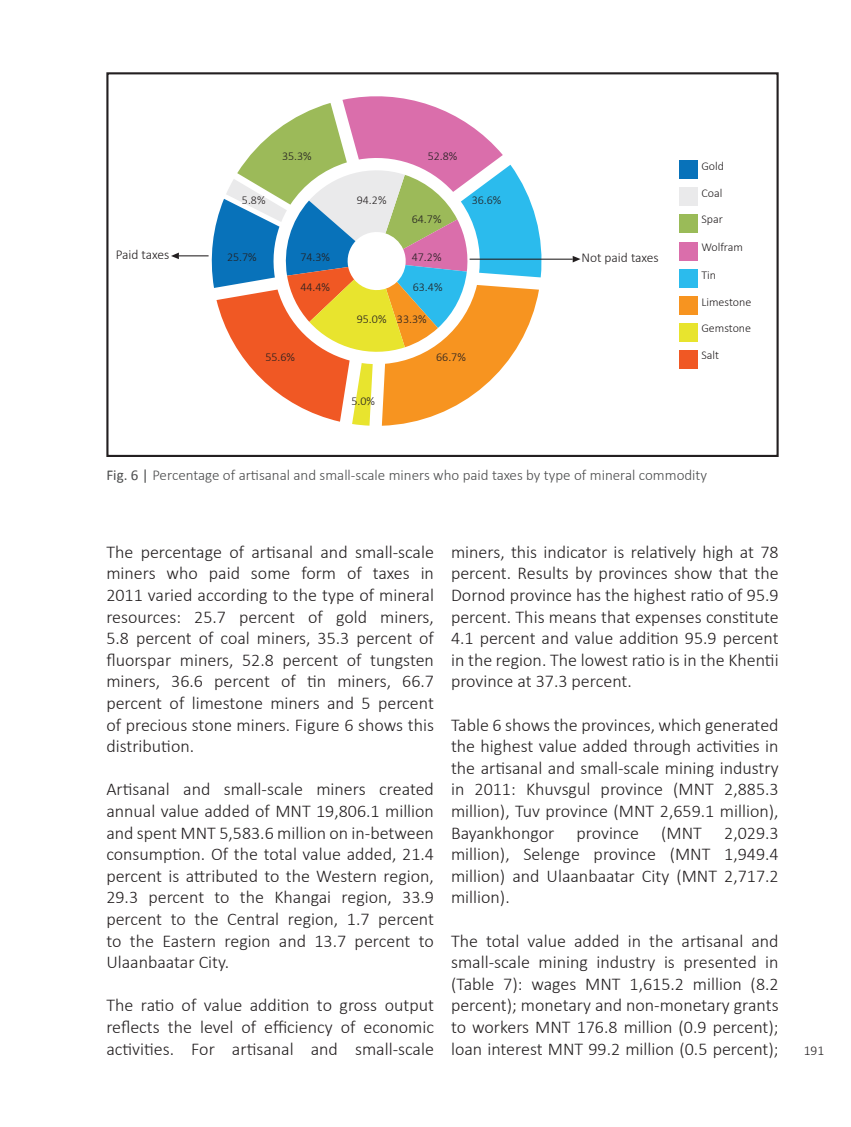
<style>
.page{position:relative;width:851px;height:1127px;background:#fff}
.page>*{position:absolute;margin:0;border:0;box-sizing:border-box;transform-origin:0 0}
.t1{font:300 18px/21.6px "Calibri";color:#231f20;text-align:justify}
.t2{font:300 15px "Calibri";color:#4b4c4d}
.t3{font:300 13.5px "Calibri";color:#231f20}
.t4{font:300 12px "Calibri";color:#231f20}
.s1{font-weight:400}
</style>
<div class="page">
<div style="left:678px;top:214px;width:19px;height:19px;background:#9abb58"></div>
<div style="left:678px;top:187px;width:19px;height:19px;background:#eaeaeb"></div>
<div style="left:678px;top:161px;width:19px;height:18px;background:#0872ba"></div>
<div style="left:678px;top:242px;width:19px;height:18px;background:#da6eab"></div>
<div style="left:678px;top:323px;width:19px;height:19px;background:#e8e42e"></div>
<div style="left:678px;top:350px;width:19px;height:19px;background:#f05824"></div>
<div style="left:678px;top:296px;width:19px;height:19px;background:#f79420"></div>
<div style="left:678px;top:270px;width:19px;height:18px;background:#2bbbed"></div>
<svg style="left:171px;top:96px;width:373px;height:330px"></svg>
<svg style="left:572px;top:256px;width:8px;height:6px"></svg>
<hr style="left:469px;top:259px;width:103px;height:1px;background:#231f20">
<div style="left:106px;top:72px;width:672px;height:385px;border:2px solid #231f20"></div>
<p class="t4" style="left:282px;top:149px;width:31px">35.3%</p>
<p class="t4" style="left:427px;top:149px;width:31px">52.8%</p>
<p class="t4" style="left:242px;top:192px;width:25px">5.8%</p>
<p class="t4" style="left:357px;top:192px;width:31px">94.2%</p>
<p class="t4" style="left:412px;top:212px;width:31px">64.7%</p>
<p class="t4" style="left:471px;top:192px;width:31px">36.6%</p>
<p class="t3" style="left:116px;top:246px;width:55px">Paid taxes</p>
<p class="t3" style="left:581px;top:250px;width:79px">Not paid taxes</p>
<p class="t4" style="left:227px;top:250px;width:31px">25.7%</p>
<p class="t4" style="left:300px;top:250px;width:31px">74.3%</p>
<p class="t4" style="left:412px;top:250px;width:31px">47.2%</p>
<p class="t4" style="left:300px;top:279px;width:31px">44.4%</p>
<p class="t4" style="left:413px;top:279px;width:31px">63.4%</p>
<p class="t4" style="left:265px;top:350px;width:31px">55.6%</p>
<p class="t4" style="left:357px;top:312px;width:71px">95.0% 33.3%</p>
<p class="t4" style="left:436px;top:350px;width:31px">66.7%</p>
<p class="t4" style="left:351px;top:394px;width:25px">5.0%</p>
<p class="t4" style="left:701px;top:158px;width:24px">Gold</p>
<p class="t4" style="left:701px;top:185px;width:22px">Coal</p>
<p class="t4" style="left:701px;top:212px;width:23px">Spar</p>
<p class="t4" style="left:701px;top:239px;width:43px">Wolfram</p>
<p class="t4" style="left:701px;top:267px;width:16px">Tin</p>
<p class="t4" style="left:701px;top:294px;width:51px">Limestone</p>
<p class="t4" style="left:701px;top:321px;width:51px">Gemstone</p>
<p class="t4" style="left:701px;top:348px;width:19px">Salt</p>
<p class="t2" style="left:106px;top:466px;width:602px"><span class="s1">Fig. 6 |</span> Percentage of artisanal and small-scale miners who paid taxes by type of mineral commodity</p>
<p class="t1" style="left:106px;top:541px;width:329px">The percentage of artisanal and small-scale miners who paid some form of taxes in 2011 varied according to the type of mineral resources: 25.7 percent of gold miners, 5.8 percent of coal miners, 35.3 percent of fluorspar miners, 52.8 percent of tungsten miners, 36.6 percent of tin miners, 66.7 percent of limestone miners and 5 percent of precious stone miners. Figure 6 shows this distribution.</p>
<p class="t1" style="left:106px;top:778px;width:329px">Artisanal and small-scale miners created annual value added of MNT 19,806.1 million and spent MNT 5,583.6 million on in-between consumption. Of the total value added, 21.4 percent is attributed to the Western region, 29.3 percent to the Khangai region, 33.9 percent to the Central region, 1.7 percent to the Eastern region and 13.7 percent to Ulaanbaatar City.</p>
<p class="t1" style="left:106px;top:994px;width:329px">The ratio of value addition to gross output reflects the level of efficiency of economic activities. For artisanal and small-scale</p>
<p class="t1" style="left:451px;top:541px;width:329px">miners, this indicator is relatively high at 78 percent. Results by provinces show that the Dornod province has the highest ratio of 95.9 percent. This means that expenses constitute 4.1 percent and value addition 95.9 percent in the region. The lowest ratio is in the Khentii province at 37.3 percent.</p>
<p class="t1" style="left:451px;top:714px;width:329px">Table 6 shows the provinces, which generated the highest value added through activities in the artisanal and small-scale mining industry in 2011: Khuvsgul province (MNT 2,885.3 million), Tuv province (MNT 2,659.1 million), Bayankhongor province (MNT 2,029.3 million), Selenge province (MNT 1,949.4 million) and Ulaanbaatar City (MNT 2,717.2 million).</p>
<p class="t1" style="left:451px;top:930px;width:329px">The total value added in the artisanal and small-scale mining industry is presented in (Table 7): wages MNT 1,615.2 million (8.2 percent); monetary and non-monetary grants to workers MNT 176.8 million (0.9 percent); loan interest MNT 99.2 million (0.5 percent);</p>
<p class="t3" style="left:803px;top:1042px;width:22px">191</p>
</div>
